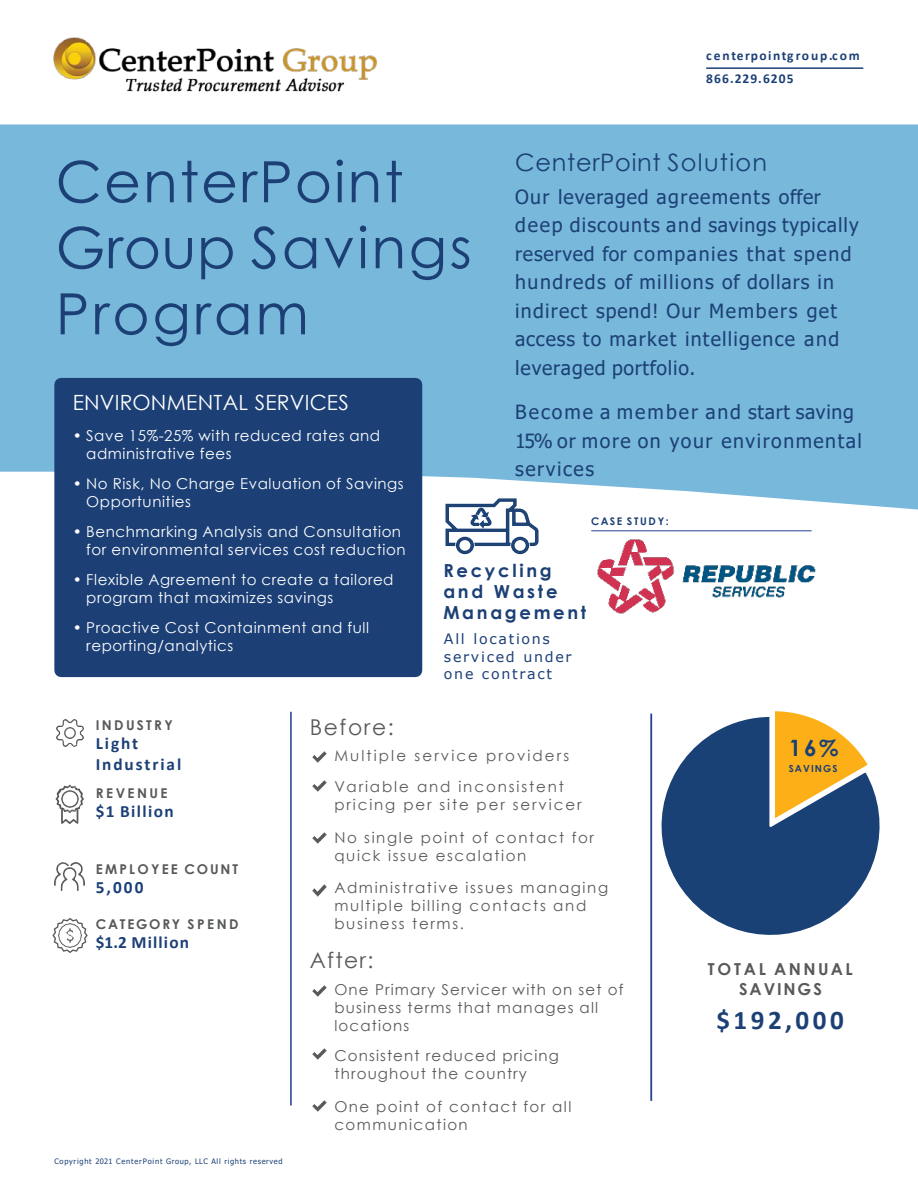
<style>
.page{position:relative;width:918px;height:1188px;background:#fff}
.page>*{position:absolute;margin:0;border:0;box-sizing:border-box;transform-origin:0 0}
.t1{font:57px/66px "Century Gothic";letter-spacing:.035em;color:#1c4076}
.t2{font:700 27px "Calibri";letter-spacing:.13em;color:#1c4076}
.t3{font:24px "Century Gothic";letter-spacing:.03em;color:#1c4076}
.t4{font:700 22.5px "Century Gothic";color:#1a4175}
.t5{font:21.75px "Century Gothic";letter-spacing:.07em;color:#58595b}
.t6{font:21px "Century Gothic";letter-spacing:.01em;color:#fff}
.t7{font:19.5px/28.5px "Tahoma";letter-spacing:.065em;color:#1c4076}
.t8{font:700 18px/21px "Century Gothic";letter-spacing:.15em;color:#1c4076}
.t9{font:700 17.25px/20.7px "Calibri";letter-spacing:.11em;color:#1c4076}
.t10{font:700 17.25px "Calibri";letter-spacing:.065em;color:#1c4076}
.t11{font:700 17.25px "Calibri";letter-spacing:.08em;color:#1c4076}
.t12{font:700 16.5px/20.5px "Century Gothic";letter-spacing:.145em;color:#58595b;text-align:center}
.t13{font:15px/18px "Century Gothic";letter-spacing:.035em;color:#fff}
.t14{font:15px/18px "Century Gothic";letter-spacing:.105em;color:#58595b}
.t15{font:15px/18px "Century Gothic";letter-spacing:.08em;color:#58595b}
.t16{font:15px/18.8px "Century Gothic";letter-spacing:.125em;color:#58595b}
.t17{font:15px/18.8px "Century Gothic";letter-spacing:.075em;color:#58595b}
.t18{font:15px "Century Gothic";letter-spacing:.14em;color:#58595b}
.t19{font:14.25px/17.5px "Verdana";letter-spacing:.12em;color:#1c4076}
.t20{font:700 13.5px/23px "Calibri";letter-spacing:.11em;color:#1c4076}
.t21{font:700 13.5px "Century Gothic";letter-spacing:.165em;color:#58595b}
.t22{font:700 13.5px "Century Gothic";letter-spacing:.135em;color:#58595b}
.t23{font:700 13.5px "Century Gothic";letter-spacing:.185em;color:#58595b}
.t24{font:700 10.5px "Century Gothic";letter-spacing:.16em;color:#1c4076}
.t25{font:700 9.75px "Century Gothic";letter-spacing:.11em;color:#1a4175}
.t26{font:7.5px "Tahoma";letter-spacing:.09em;color:#1c4076}
</style>
<div class="page">
<div style="left:0;top:124px;width:918px;height:386px;background:#77b8db"></div>
<div style="left:54px;top:378px;width:368px;height:299px;background:#1c4076"></div>
<svg style="left:775px;top:711px;width:23px;height:3px"></svg>
<svg style="left:652px;top:714px;width:228px;height:239px"></svg>
<img style="left:53px;top:37px;width:324px;height:55px">
<hr style="left:706px;top:67px;width:157px;height:2px;background:#1c4076">
<hr style="left:290px;top:712px;width:2px;height:394px;background:#25408f">
<hr style="left:650px;top:714px;width:2px;height:387px;background:#25408f">
<img style="left:56px;top:720px;width:28px;height:27px">
<img style="left:55px;top:863px;width:30px;height:27px">
<svg style="left:56px;top:785px;width:28px;height:39px"></svg>
<img style="left:61px;top:790px;width:17px;height:17px">
<svg style="left:52px;top:918px;width:36px;height:35px"></svg>
<img style="left:58px;top:924px;width:24px;height:23px">
<img style="left:313px;top:885px;width:14px;height:11px">
<img style="left:313px;top:985px;width:14px;height:11px">
<img style="left:313px;top:1048px;width:14px;height:12px">
<img style="left:313px;top:752px;width:14px;height:11px">
<img style="left:313px;top:780px;width:14px;height:12px">
<img style="left:313px;top:833px;width:14px;height:11px">
<hr style="left:591px;top:530px;width:221px;height:1px;background:#25408f">
<svg style="left:445px;top:498px;width:94px;height:57px"></svg>
<img style="left:597px;top:539px;width:219px;height:75px">
<img style="left:313px;top:1101px;width:14px;height:11px">
<p class="t20" style="left:706px;top:44px;width:155px">centerpointgroup.com<br>866.229.6205</p>
<p class="t3" style="left:515px;top:145px;width:254px">CenterPoint Solution</p>
<p class="t7" style="left:515px;top:183px;width:345px">Our leveraged agreements offer deep discounts and savings typically reserved for companies that spend hundreds of millions of dollars in indirect spend! Our Members get access to market intelligence and leveraged portfolio.</p>
<p class="t7" style="left:515px;top:399px;width:348px">Become a member and start saving<br>15% or more on your environmental services</p>
<p class="t1" style="left:56px;top:148px;width:418px">CenterPoint<br>Group Savings<br>Program</p>
<p class="t6" style="left:73px;top:388px;width:278px">ENVIRONMENTAL SERVICES</p>
<p class="t13" style="left:86px;top:427px;width:295px;text-indent:-14px">• Save 15%-25% with reduced rates and administrative fees</p>
<p class="t13" style="left:86px;top:475px;width:319px;text-indent:-14px">• No Risk, No Charge Evaluation of Savings<br>Opportunities</p>
<p class="t13" style="left:73px;top:523px;width:334px;text-align:right">• Benchmarking Analysis and Consultation for environmental services cost reduction</p>
<p class="t13" style="left:86px;top:571px;width:309px;text-indent:-14px">• Flexible Agreement to create a tailored program that maximizes savings</p>
<p class="t13" style="left:86px;top:619px;width:284px;text-indent:-14px">• Proactive Cost Containment and full reporting/analytics</p>
<p class="t24" style="left:591px;top:514px;width:79px">CASE STUDY:</p>
<p class="t8" style="left:443px;top:560px;width:144px">Recycling and Waste<br>Management</p>
<p class="t19" style="left:444px;top:630px;width:129px">All locations serviced under one contract</p>
<p class="t21" style="left:96px;top:715px;width:79px">INDUSTRY</p>
<p class="t9" style="left:96px;top:733px;width:87px">Light<br>Industrial</p>
<p class="t23" style="left:96px;top:783px;width:73px">REVENUE</p>
<p class="t11" style="left:96px;top:800px;width:80px">$1 Billion</p>
<p class="t21" style="left:96px;top:859px;width:144px">EMPLOYEE COUNT</p>
<p class="t9" style="left:96px;top:877px;width:49px">5,000</p>
<p class="t22" style="left:96px;top:914px;width:144px">CATEGORY SPEND</p>
<p class="t10" style="left:96px;top:930px;width:95px">$1.2 Million</p>
<p class="t26" style="left:54px;top:1156px;width:230px">Copyright 2021 CenterPoint Group, LLC All rights reserved</p>
<p class="t5" style="left:310px;top:711px;width:86px">Before:</p>
<p class="t18" style="left:334px;top:745px;width:236px">Multiple service providers</p>
<p class="t16" style="left:334px;top:777px;width:249px">Variable and inconsistent pricing per site per servicer</p>
<p class="t14" style="left:334px;top:829px;width:261px">No single point of contact for quick issue escalation</p>
<p class="t14" style="left:334px;top:878px;width:275px">Administrative issues managing multiple billing contacts and business terms.</p>
<p class="t5" style="left:310px;top:945px;width:65px">After:</p>
<p class="t15" style="left:334px;top:981px;width:291px">One Primary Servicer with on set of business terms that manages all locations</p>
<p class="t17" style="left:334px;top:1046px;width:226px">Consistent reduced pricing throughout the country</p>
<p class="t14" style="left:334px;top:1098px;width:239px">One point of contact for all communication</p>
<p class="t4" style="left:789px;top:731px;width:51px">16%</p>
<p class="t25" style="left:789px;top:761px;width:50px">SAVINGS</p>
<p class="t12" style="left:708px;top:958px;width:147px">TOTAL ANNUAL<br>SAVINGS</p>
<p class="t2" style="left:716px;top:1001px;width:129px">$192,000</p>
</div>
